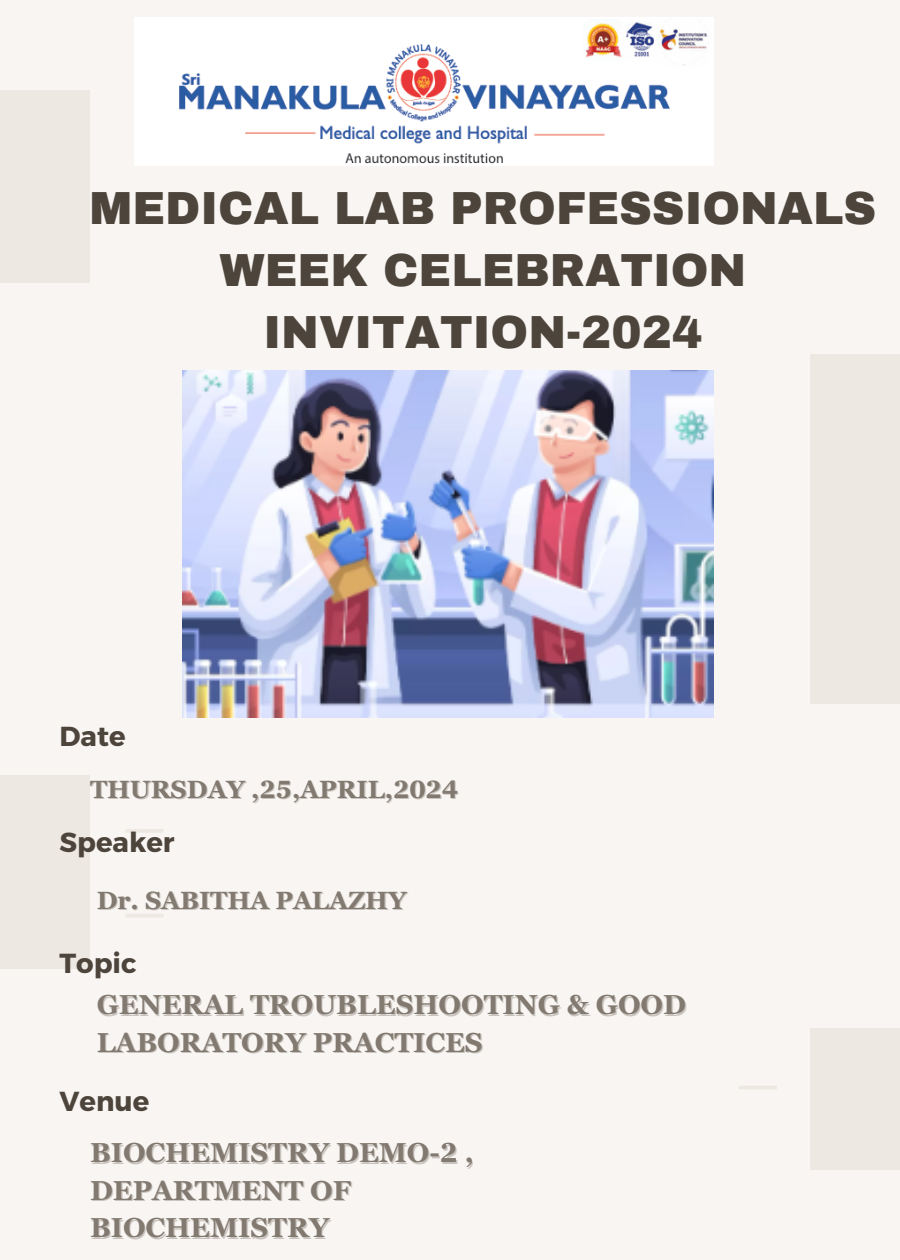
<style>
.page{position:relative;width:900px;height:1260px;background:#f8f5f2}
.page>*{position:absolute;margin:0;border:0;box-sizing:border-box;transform-origin:0 0}
.t1{font:900 45.5px/61.8px "Archivo";color:#4d453c;text-align:center}
.t2{font:700 27.5px/37.5px "Georgia Pro";color:#827970}
.t3{font:700 27.5px "Montserrat";color:#4d453c}
.t4{font:700 25px "Georgia Pro";color:#827970}
</style>
<div class="page">
<img style="left:183px;top:371px;width:530px;height:347px">
<div style="left:0;top:90px;width:90px;height:193px;background:#ede8e2"></div>
<div style="left:0;top:776px;width:90px;height:193px;background:#ede8e2"></div>
<div style="left:810px;top:1029px;width:90px;height:141px;background:#ede8e2"></div>
<div style="left:810px;top:354px;width:90px;height:350px;background:#ede8e2"></div>
<hr style="left:125px;top:829px;width:38px;height:4px;background:#ede8e2">
<hr style="left:739px;top:1086px;width:38px;height:3px;background:#ede8e2">
<hr style="left:125px;top:914px;width:38px;height:4px;background:#ede8e2">
<img style="left:134px;top:17px;width:580px;height:149px">
<h1 class="t1" style="left:90px;top:178px;width:788px">MEDICAL LAB PROFESSIONALS<br>WEEK CELEBRATION<br>INVITATION-2024</h1>
<p class="t3" style="left:59px;top:718px;width:68px">Date</p>
<p class="t4" style="left:90px;top:775px;width:370px">THURSDAY ,25,APRIL,2024</p>
<h2 class="t3" style="left:59px;top:825px;width:117px">Speaker</h2>
<p class="t4" style="left:97px;top:886px;width:311px">Dr. SABITHA PALAZHY</p>
<p class="t3" style="left:59px;top:945px;width:79px">Topic</p>
<p class="t2" style="left:97px;top:986px;width:591px">GENERAL TROUBLESHOOTING &amp; GOOD<br>LABORATORY PRACTICES</p>
<h2 class="t3" style="left:59px;top:1083px;width:91px">Venue</h2>
<p class="t2" style="left:90px;top:1134px;width:385px">BIOCHEMISTRY DEMO-2 ,</p>
<h2 class="t2" style="left:90px;top:1171px;width:263px">DEPARTMENT OF<br>BIOCHEMISTRY</h2>
</div>
